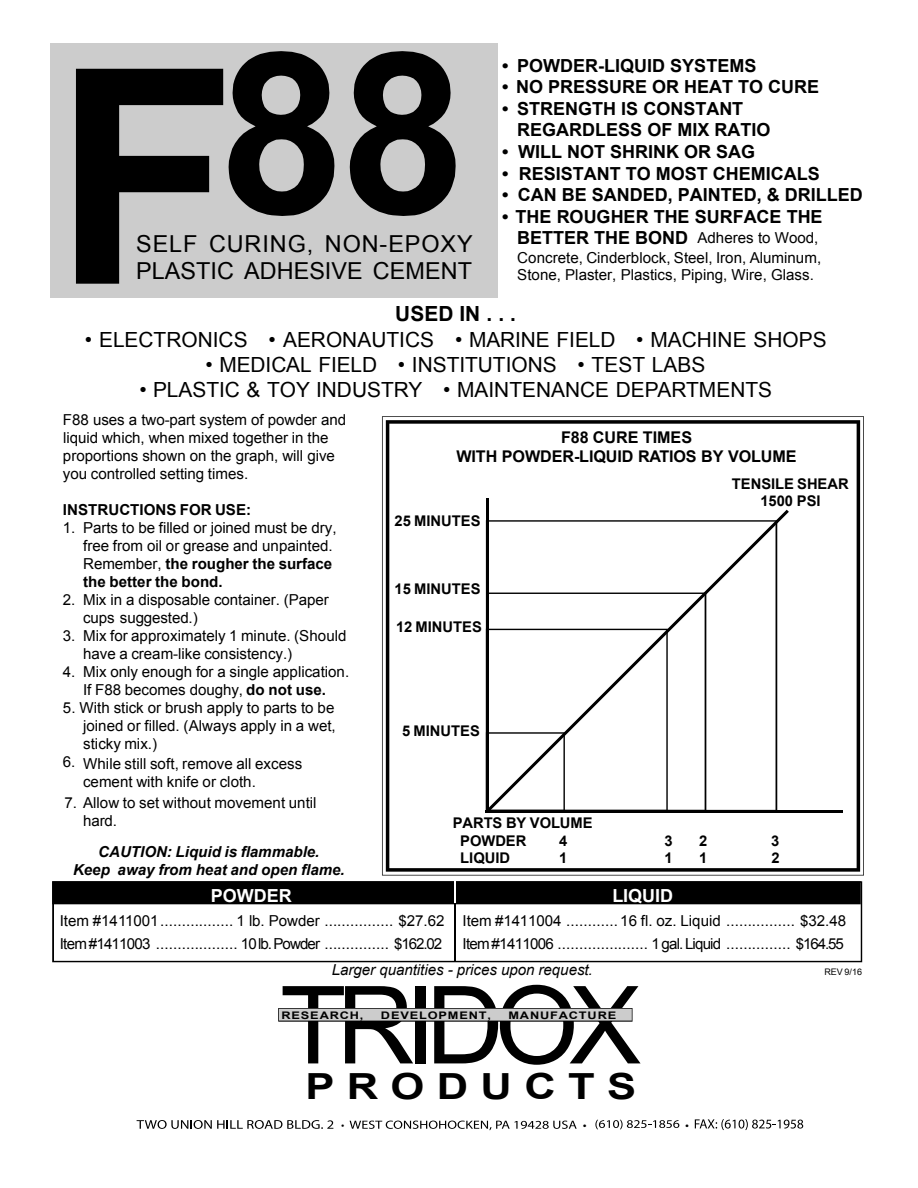
<style>
.page{position:relative;width:918px;height:1188px;background:#fff}
.page>*{position:absolute;margin:0;border:0;box-sizing:border-box;transform-origin:0 0}
.t1{font:108px "Arial";letter-spacing:-.09em;color:#000}
.t2{font:700 36px "Arial";letter-spacing:.28em;color:#000;scale:1.21 1}
.t3{font:23.4px/27.8px "Arial";letter-spacing:.005em;color:#000}
.t4{font:20.85px "Arial";color:#000}
.t5{font:700 20.85px "Arial";color:#000}
.t6{font:700 18px/21.6px "Arial";color:#000}
.t7{font:700 18px "Arial";color:#fff}
.t8{font:700 16.2px/19.4px "Arial";letter-spacing:-.005em;color:#000;text-align:center}
.t9{font:15.15px/18px "Arial";color:#000}
.t10{font:15.15px "Arial";letter-spacing:-.05em;color:#000}
.t11{font:italic 700 15.15px/18px "Arial";color:#000;text-align:center}
.t12{font:italic 15.15px "Arial";letter-spacing:-.005em;color:#000}
.t13{font:700 15.15px "Arial";color:#000}
.t14{font:700 14.7px/17.5px "Arial";color:#000}
.t15{font:700 10.5px "Arial";letter-spacing:.065em;color:#000;scale:1.23 1}
.t16{font:700 9.3px "Arial";color:#000}
.t17{font:9.3px "Arial";color:#000}
.t18{font:9px "Arial";color:#000}
.s1{font-weight:700;font-size:18px}
.s2{font-weight:700}
</style>
<div class="page">
<div style="left:51px;top:44px;width:447px;height:254px;background:#ccc"></div>
<svg style="left:229px;top:51px;width:227px;height:165px"></svg>
<svg style="left:76px;top:69px;width:147px;height:215px"></svg>
<svg style="left:278px;top:1008px;width:355px;height:14px;background:#b2b2b2"></svg>
<svg style="left:382px;top:416px;width:482px;height:460px"></svg>
<svg style="left:386px;top:420px;width:474px;height:452px"></svg>
<svg style="left:52px;top:881px;width:810px;height:81px"></svg>
<hr style="left:454px;top:890px;width:1px;height:72px;background:#000">
<div style="left:52px;top:881px;width:809px;height:23px;background:#000"></div>
<svg style="left:137px;top:1120px;width:196px;height:9px"></svg>
<svg style="left:350px;top:1121px;width:227px;height:9px"></svg>
<svg style="left:595px;top:1120px;width:84px;height:9px"></svg>
<svg style="left:695px;top:1119px;width:108px;height:11px"></svg>
<h3 class="t3" style="left:136px;top:230px;width:338px">SELF CURING, NON-EPOXY<br>PLASTIC ADHESIVE CEMENT</h3>
<p class="t6" style="left:502px;top:55px;width:256px">• POWDER-LIQUID SYSTEMS</p>
<p class="t6" style="left:502px;top:77px;width:319px">• NO PRESSURE OR HEAT TO CURE</p>
<p class="t6" style="left:517px;top:98px;width:255px;text-indent:-15px">• STRENGTH IS CONSTANT<br>REGARDLESS OF MIX RATIO</p>
<p class="t6" style="left:502px;top:141px;width:255px">• WILL NOT SHRINK OR SAG</p>
<p class="t6" style="left:502px;top:163px;width:319px">• RESISTANT TO MOST CHEMICALS</p>
<p class="t6" style="left:502px;top:185px;width:362px">• CAN BE SANDED, PAINTED, &amp; DRILLED</p>
<p class="t6" style="left:502px;top:206px;width:322px">• THE ROUGHER THE SURFACE THE</p>
<p class="t9" style="left:517px;top:228px;width:305px;line-height:19.8px"><span class="s1">BETTER THE BOND</span> Adheres to Wood,<br>Concrete, Cinderblock, Steel, Iron, Aluminum,</p>
<p class="t9" style="left:517px;top:266px;width:298px">Stone, Plaster, Plastics, Piping, Wire, Glass.</p>
<h3 class="t5" style="left:395px;top:300px;width:122px">USED IN . . .</h3>
<h3 class="t4" style="left:85px;top:326px;width:743px">• ELECTRONICS • AERONAUTICS • MARINE FIELD • MACHINE SHOPS</h3>
<h3 class="t4" style="left:206px;top:351px;width:501px">• MEDICAL FIELD • INSTITUTIONS • TEST LABS</h3>
<h3 class="t4" style="left:139px;top:376px;width:634px">• PLASTIC &amp; TOY INDUSTRY • MAINTENANCE DEPARTMENTS</h3>
<p class="t9" style="left:63px;top:411px;width:285px">F88 uses a two-part system of powder and liquid which, when mixed together in the proportions shown on the graph, will give you controlled setting times.</p>
<p class="t13" style="left:63px;top:500px;width:190px">INSTRUCTIONS FOR USE:</p>
<p class="t9" style="left:83px;top:519px;width:255px;text-indent:-20px">1. Parts to be filled or joined must be dry, free from oil or grease and unpainted.<br>Remember, <span class="s2">the rougher the surface the better the bond.</span></p>
<p class="t9" style="left:83px;top:591px;width:247px;text-indent:-20px">2. Mix in a disposable container. (Paper cups suggested.)</p>
<p class="t9" style="left:83px;top:627px;width:265px;text-indent:-20px">3. Mix for approximately 1 minute. (Should have a cream-like consistency.)</p>
<p class="t9" style="left:63px;top:663px;width:288px;text-align:center">4. Mix only enough for a single application.<br>If F88 becomes doughy, <span class="s2">do not use.</span></p>
<p class="t9" style="left:63px;top:699px;width:273px">5. With stick or brush apply to parts to be</p>
<p class="t9" style="left:83px;top:717px;width:254px">joined or filled. (Always apply in a wet,</p>
<p class="t9" style="left:83px;top:735px;width:76px">sticky mix.)</p>
<p class="t9" style="left:63px;top:753px;width:14px">6.</p>
<p class="t9" style="left:83px;top:794px;width:235px;text-indent:-19px">7. Allow to set without movement until hard.</p>
<p class="t9" style="left:83px;top:755px;width:221px">While still soft, remove all excess cement with knife or cloth.</p>
<p class="t11" style="left:73px;top:843px;width:273px">CAUTION: Liquid is flammable.<br>Keep away from heat and open flame.</p>
<p class="t8" style="left:456px;top:428px;width:342px">F88 CURE TIMES<br>WITH POWDER-LIQUID RATIOS BY VOLUME</p>
<p class="t14" style="left:395px;top:512px;width:87px">25 MINUTES</p>
<p class="t14" style="left:395px;top:580px;width:87px">15 MINUTES</p>
<p class="t14" style="left:396px;top:618px;width:87px">12 MINUTES</p>
<p class="t14" style="left:402px;top:722px;width:79px">5 MINUTES</p>
<p class="t14" style="left:732px;top:475px;width:118px;text-align:center">TENSILE SHEAR<br>1500 PSI</p>
<p class="t14" style="left:460px;top:815px;width:134px;text-indent:-7px">PARTS BY VOLUME<br>POWDER</p>
<p class="t14" style="left:559px;top:832px;width:10px">4</p>
<p class="t14" style="left:665px;top:832px;width:10px">3</p>
<p class="t14" style="left:699px;top:832px;width:10px">2</p>
<p class="t14" style="left:771px;top:832px;width:10px">3</p>
<p class="t14" style="left:460px;top:850px;width:51px">LIQUID</p>
<p class="t14" style="left:559px;top:850px;width:10px">1</p>
<p class="t14" style="left:665px;top:850px;width:10px">1</p>
<p class="t14" style="left:699px;top:850px;width:10px">1</p>
<p class="t14" style="left:771px;top:850px;width:10px">2</p>
<p class="t7" style="left:211px;top:883px;width:82px">POWDER</p>
<p class="t7" style="left:612px;top:883px;width:62px">LIQUID</p>
<p class="t9" style="left:60px;top:910px;width:788px;line-height:22.5px">Item #1411001................. 1 lb. Powder ................ $27.62 Item #1411004 ............ 16 fl. oz. Liquid ................ $32.48<br>Item#1411003 ................... 10lb.Powder ............... $162.02</p>
<p class="t10" style="left:463px;top:933px;width:383px">Item#1411006 ..................... 1gal.Liquid ............... $164.55</p>
<p class="t12" style="left:332px;top:960px;width:262px">Larger quantities - prices upon request.</p>
<h1 class="t1" style="left:280px;top:955px;width:363px">TRIDOX</h1>
<p class="t15" style="left:282px;top:1008px;width:68px">RESEARCH,</p>
<p class="t15" style="left:381px;top:1008px;width:91px">DEVELOPMENT,</p>
<p class="t15" style="left:509px;top:1008px;width:89px">MANUFACTURE</p>
<h2 class="t2" style="left:306px;top:1063px;width:275px">PRODUCTS</h2>
<p class="t17" style="left:341px;top:1120px;width:5px">•</p>
<p class="t16" style="left:583px;top:1120px;width:5px">•</p>
<p class="t16" style="left:686px;top:1120px;width:5px">•</p>
<p class="t18" style="left:824px;top:966px;width:39px">REV 9/16</p>
</div>
